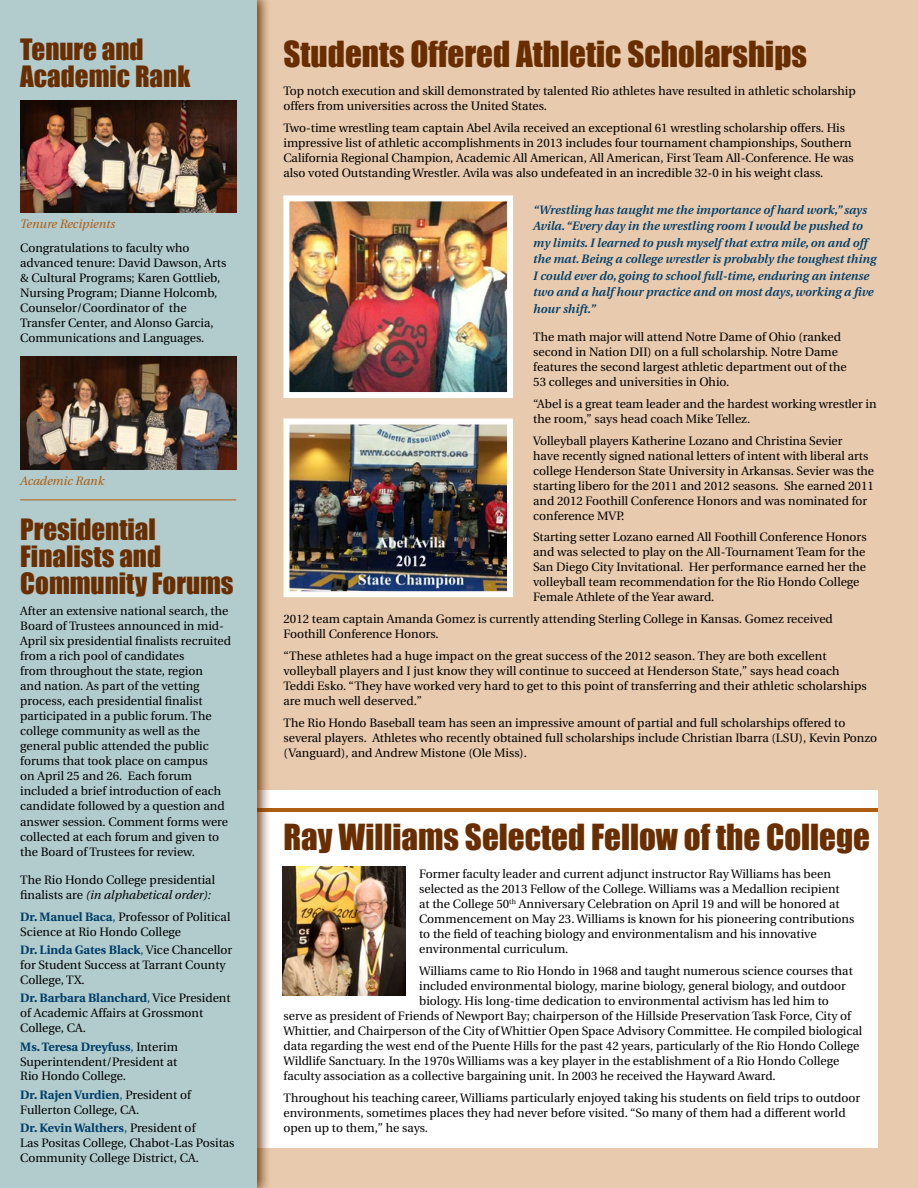
<style>
.page{position:relative;width:918px;height:1188px;background:#e8caae}
.page>*{position:absolute;margin:0;border:0;box-sizing:border-box;transform-origin:0 0}
.t1{font:33px "Impact";color:#692e00}
.t2{font:27px/27px "Impact";color:#692e00}
.t3{font:12.15px/15px "Utopia";color:#000}
.t4{font:italic 600 12.15px/16.5px "Utopia";color:#003e69}
.t5{font:italic 12.15px "Utopia";color:#ae5c10}
.s1{font-style:italic}
.s2{font-weight:700;color:#003e69}
.s3{color:#003e69}
</style>
<div class="page">
<div style="left:252px;top:790px;width:626px;height:358px;background:#fff"></div>
<hr style="left:251px;top:808px;width:626px;height:4px;background:#ae5c10">
<div style="left:0;top:0;width:272px;height:1188px;background:#692e00;opacity:.9"></div>
<div style="left:0;top:0;width:256px;height:1188px;background:#b2cccd"></div>
<hr style="left:20px;top:500px;width:216px;height:1px;background:#ae5c10">
<img style="left:20px;top:100px;width:216px;height:112px">
<img style="left:20px;top:356px;width:216px;height:114px">
<img style="left:290px;top:202px;width:216px;height:189px">
<div style="left:283px;top:195px;width:230px;height:203px;border:6px solid #fff"></div>
<img style="left:291px;top:425px;width:215px;height:165px">
<div style="left:284px;top:418px;width:229px;height:179px;border:6px solid #fff"></div>
<img style="left:283px;top:866px;width:123px;height:129px">
<h2 class="t2" style="left:20px;top:36px;width:172px">Tenure and<br>Academic Rank</h2>
<p class="t5" style="left:20px;top:217px;width:96px">Tenure Recipients</p>
<p class="t3" style="left:20px;top:241px;width:208px">Congratulations to faculty who advanced tenure: David Dawson, Arts &amp; Cultural Programs; Karen Gottlieb, Nursing Program; Dianne Holcomb, Counselor/Coordinator of the Transfer Center, and Alonso Garcia, Communications and Languages.</p>
<p class="t5" style="left:20px;top:475px;width:86px">Academic Rank</p>
<h2 class="t2" style="left:20px;top:515px;width:215px">Presidential<br>Finalists and<br>Community Forums</h2>
<p class="t3" style="left:20px;top:604px;width:212px">After an extensive national search, the Board of Trustees announced in mid-April six presidential finalists recruited from a rich pool of candidates<br>from throughout the state, region<br>and nation. As part of the vetting process, each presidential finalist participated in a public forum. The college community as well as the general public attended the public forums that took place on campus<br>on April 25 and 26. Each forum included a brief introduction of each candidate followed by a question and answer session. Comment forms were collected at each forum and given to the Board of Trustees for review.</p>
<p class="t3" style="left:20px;top:873px;width:196px">The Rio Hondo College presidential finalists are <span class="s1">(in alphabetical order):</span></p>
<p class="t3" style="left:20px;top:909px;width:212px"><span class="s2">Dr. Manuel Baca</span><span class="s3">,</span> Professor of Political<br>Science at Rio Hondo College</p>
<p class="t3" style="left:20px;top:943px;width:214px"><span class="s2">Dr. Linda Gates Black</span><span class="s3">,</span> Vice Chancellor for Student Success at Tarrant County<br>College, TX.</p>
<p class="t3" style="left:20px;top:991px;width:212px"><span class="s2">Dr. Barbara Blanchard</span><span class="s3">,</span> Vice President of Academic Affairs at Grossmont<br>College, CA.</p>
<p class="t3" style="left:20px;top:1039px;width:159px;text-align:justify"><span class="s2">Ms. Teresa Dreyfuss</span><span class="s3">,</span> Interim Superintendent/President at Rio Hondo College.</p>
<p class="t3" style="left:20px;top:1087px;width:172px"><span class="s2">Dr. Rajen Vurdien</span><span class="s3">,</span> President of<br>Fullerton College, CA.</p>
<p class="t3" style="left:20px;top:1120px;width:216px"><span class="s2">Dr. Kevin Walthers</span><span class="s3">,</span> President of<br>Las Positas College, Chabot-Las Positas<br>Community College District, CA.</p>
<h1 class="t1" style="left:284px;top:28px;width:525px">Students Offered Athletic Scholarships</h1>
<p class="t3" style="left:284px;top:84px;width:574px">Top notch execution and skill demonstrated by talented Rio athletes have resulted in athletic scholarship offers from universities across the United States.</p>
<p class="t3" style="left:284px;top:120px;width:572px">Two-time wrestling team captain Abel Avila received an exceptional 61 wrestling scholarship offers. His impressive list of athletic accomplishments in 2013 includes four tournament championships, Southern California Regional Champion, Academic All American, All American, First Team All-Conference. He was also voted Outstanding Wrestler. Avila was also undefeated in an incredible 32-0 in his weight class.</p>
<p class="t4" style="left:533px;top:201px;width:345px">“Wrestling has taught me the importance of hard work,” says Avila. “Every day in the wrestling room I would be pushed to my limits. I learned to push myself that extra mile, on and off the mat. Being a college wrestler is probably the toughest thing I could ever do, going to school full-time, enduring an intense two and a half hour practice and on most days, working a five hour shift.”</p>
<p class="t3" style="left:533px;top:330px;width:315px">The math major will attend Notre Dame of Ohio (ranked second in Nation DII) on a full scholarship. Notre Dame features the second largest athletic department out of the 53 colleges and universities in Ohio.</p>
<p class="t3" style="left:533px;top:396px;width:345px">“Abel is a great team leader and the hardest working wrestler in the room,” says head coach Mike Tellez.</p>
<p class="t3" style="left:533px;top:433px;width:342px">Volleyball players Katherine Lozano and Christina Sevier<br>have recently signed national letters of intent with liberal arts college Henderson State University in Arkansas. Sevier was the starting libero for the 2011 and 2012 seasons. She earned 2011 and 2012 Foothill Conference Honors and was nominated for conference MVP.</p>
<p class="t3" style="left:533px;top:530px;width:335px">Starting setter Lozano earned All Foothill Conference Honors and was selected to play on the All-Tournament Team for the San Diego City Invitational. Her performance earned her the volleyball team recommendation for the Rio Hondo College Female Athlete of the Year award.</p>
<p class="t3" style="left:283px;top:612px;width:551px">2012 team captain Amanda Gomez is currently attending Sterling College in Kansas. Gomez received<br>Foothill Conference Honors.</p>
<p class="t3" style="left:283px;top:648px;width:585px">“These athletes had a huge impact on the great success of the 2012 season. They are both excellent volleyball players and I just know they will continue to succeed at Henderson State,” says head coach Teddi Esko. “They have worked very hard to get to this point of transferring and their athletic scholarships are much well deserved.”</p>
<p class="t3" style="left:284px;top:715px;width:595px">The Rio Hondo Baseball team has seen an impressive amount of partial and full scholarships offered to several players. Athletes who recently obtained full scholarships include Christian Ibarra (LSU), Kevin Ponzo (Vanguard), and Andrew Mistone (Ole Miss).</p>
<h1 class="t1" style="left:284px;top:811px;width:588px">Ray Williams Selected Fellow of the College</h1>
<p class="t3" style="left:419px;top:867px;width:437px">Former faculty leader and current adjunct instructor Ray Williams has been selected as the 2013 Fellow of the College. Williams was a Medallion recipient<br>at the College 50<sup>th</sup> Anniversary Celebration on April 19 and will be honored at Commencement on May 23. Williams is known for his pioneering contributions to the field of teaching biology and environmentalism and his innovative environmental curriculum.</p>
<p class="t3" style="left:419px;top:963px;width:435px">Williams came to Rio Hondo in 1968 and taught numerous science courses that</p>
<p class="t3" style="left:419px;top:978px;width:428px">included environmental biology, marine biology, general biology, and outdoor</p>
<p class="t3" style="left:419px;top:993px;width:411px">biology. His long-time dedication to environmental activism has led him to</p>
<p class="t3" style="left:284px;top:1008px;width:569px">serve as president of Friends of Newport Bay; chairperson of the Hillside Preservation Task Force, City of</p>
<p class="t3" style="left:284px;top:1023px;width:580px">Whittier, and Chairperson of the City of Whittier Open Space Advisory Committee. He compiled biological</p>
<p class="t3" style="left:284px;top:1038px;width:577px">data regarding the west end of the Puente Hills for the past 42 years, particularly of the Rio Hondo College</p>
<p class="t3" style="left:284px;top:1053px;width:557px">Wildlife Sanctuary. In the 1970s Williams was a key player in the establishment of a Rio Hondo College</p>
<p class="t3" style="left:284px;top:1069px;width:494px">faculty association as a collective bargaining unit. In 2003 he received the Hayward Award.</p>
<p class="t3" style="left:284px;top:1090px;width:578px">Throughout his teaching career, Williams particularly enjoyed taking his students on field trips to outdoor environments, sometimes places they had never before visited. “So many of them had a different world open up to them,” he says.</p>
</div>
